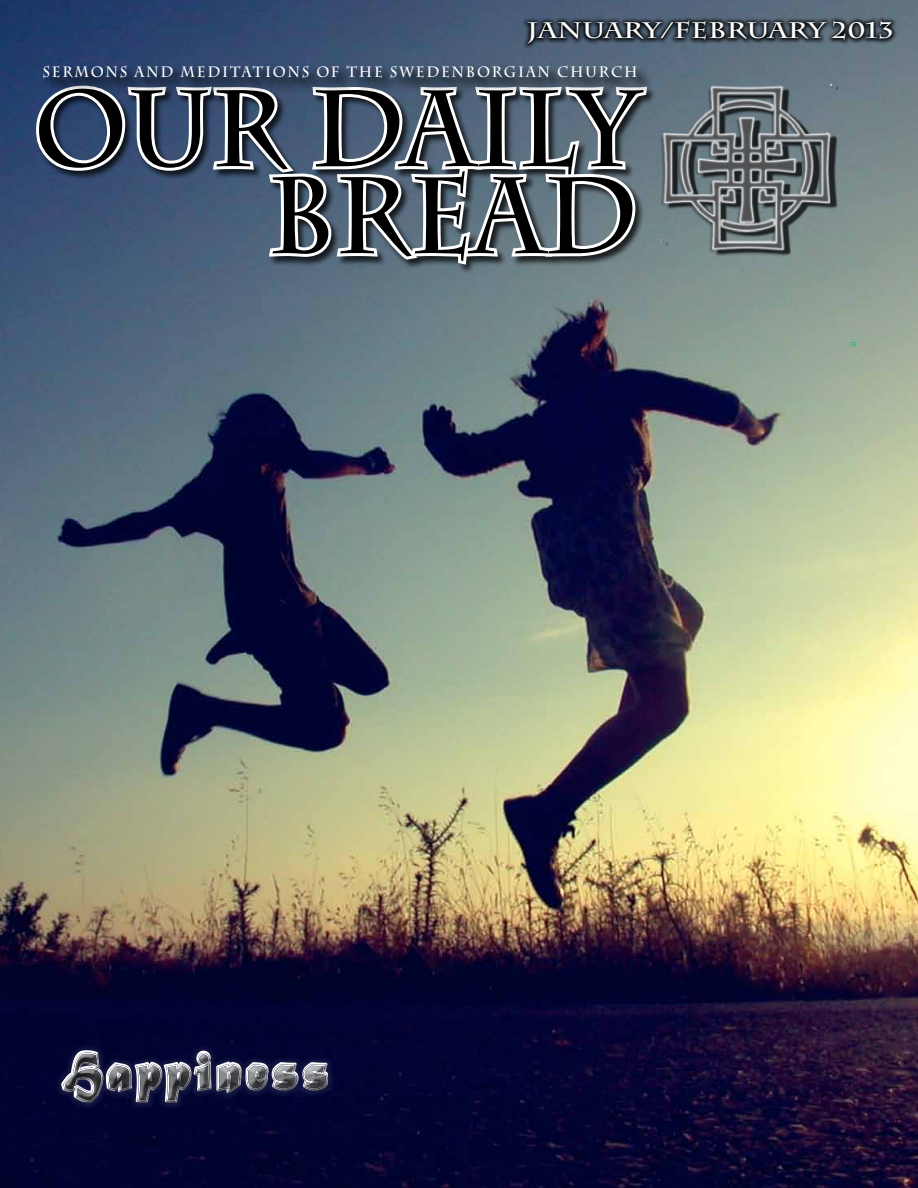
<style>
.page{position:relative;width:918px;height:1188px;background:#fff}
.page>*{position:absolute;margin:0;border:0;box-sizing:border-box;transform-origin:0 0}
.t1{font:700 108px/87px "Charlemagne Std";color:#000;text-align:right;scale:.92 1}
.t2{font:700 22.5px "Charlemagne Std";color:#fff;scale:1.2 1}
.t3{font:700 15px "Charlemagne Std";letter-spacing:.13em;color:#fff;scale:.92 1}
</style>
<div class="page">
<img style="left:0;top:0;width:918px;height:1188px">
<div style="left:521px;top:14px;width:376px;height:34px;background:#000;opacity:.96"></div>
<div style="left:35px;top:85px;width:621px;height:189px;background:#000;opacity:.75"></div>
<svg style="left:33px;top:82px;width:618px;height:186px"></svg>
<div style="left:50px;top:1039px;width:291px;height:67px;background:#020432"></div>
<div style="left:50px;top:1046px;width:291px;height:69px;background:#000;opacity:.75"></div>
<div style="left:41px;top:62px;width:607px;height:26px;background:linear-gradient(to right,#223a6a,#596b7d)"></div>
<div style="left:45px;top:67px;width:608px;height:27px;background:#000;opacity:.75"></div>
<div style="left:663px;top:85px;width:174px;height:172px;background:#000;opacity:.75"></div>
<img style="left:658px;top:78px;width:174px;height:179px">
<h2 class="t2" style="left:527px;top:17px;width:307px">JANUARY/FEBRUARY 2013</h2>
<p class="t3" style="left:42px;top:63px;width:648px">SERMONS AND MEDITATIONS OF THE SWEDENBORGIAN CHURCH</p>
<h1 class="t1" style="left:34px;top:87px;width:658px">OUR DAILY<br>BREAD</h1>
</div>
